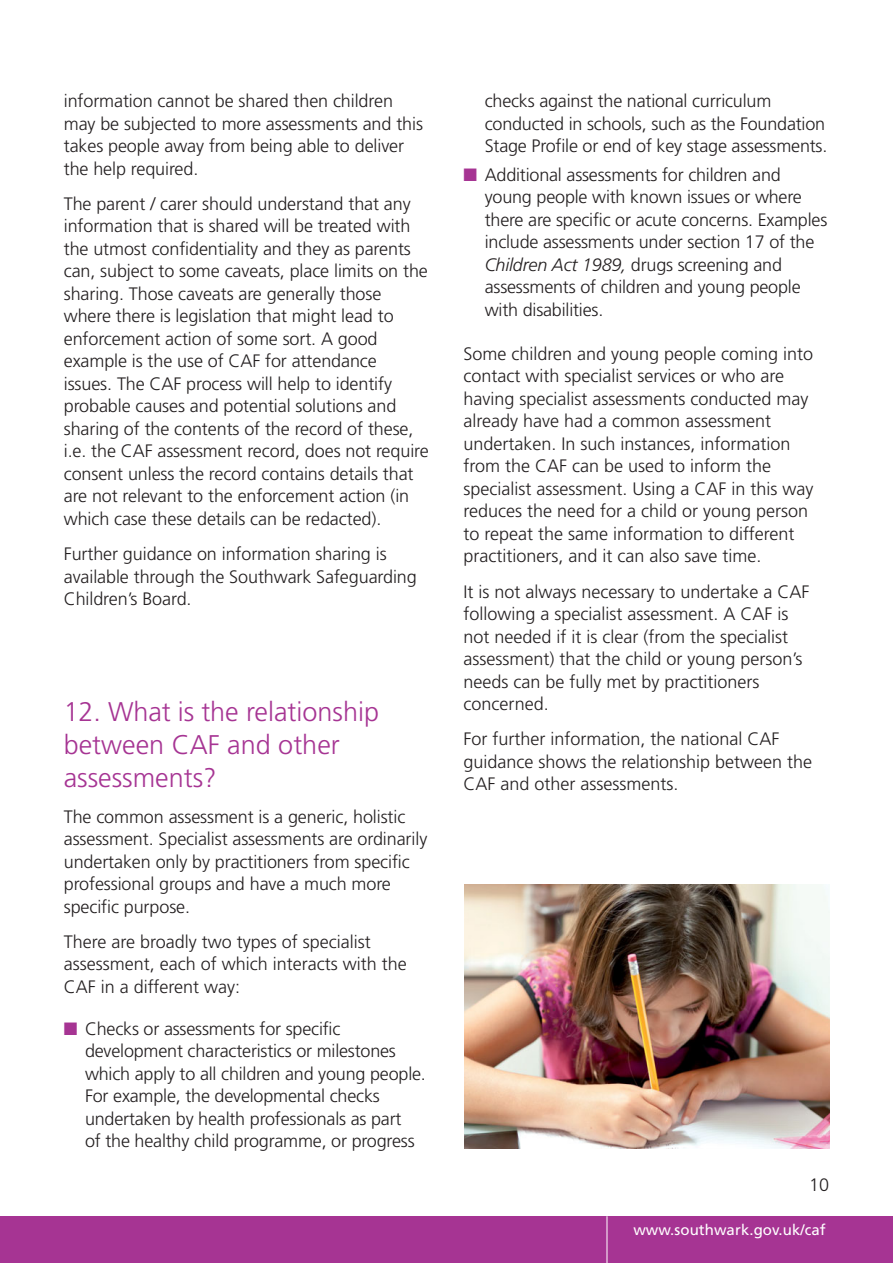
<style>
.page{position:relative;width:893px;height:1263px;background:#fff}
.page>*{position:absolute;margin:0;border:0;box-sizing:border-box;transform-origin:0 0}
.t1{font:300 27px/33px "Frutiger";color:#a63493}
.t2{font:300 18px/22.5px "Frutiger";letter-spacing:-.005em;color:#231f20}
.t3{font:15px "Frutiger";letter-spacing:.005em;color:#fff}
.s1{color:#a63493}
.s2{font-style:italic}
</style>
<div class="page">
<div style="left:0;top:1216px;width:893px;height:47px;background:#a63493"></div>
<hr style="left:607px;top:1216px;width:1px;height:47px;background:#fff">
<img style="left:464px;top:884px;width:365px;height:264px">
<p class="t2" style="left:64px;top:91px;width:361px">information cannot be shared then children may be subjected to more assessments and this takes people away from being able to deliver the help required.</p>
<p class="t2" style="left:64px;top:194px;width:367px">The parent / carer should understand that any information that is shared will be treated with the utmost confidentiality and they as parents can, subject to some caveats, place limits on the sharing. Those caveats are generally those where there is legislation that might lead to enforcement action of some sort. A good example is the use of CAF for attendance issues. The CAF process will help to identify probable causes and potential solutions and sharing of the contents of the record of these, i.e. the CAF assessment record, does not require consent unless the record contains details that are not relevant to the enforcement action (in which case these details can be redacted).</p>
<p class="t2" style="left:64px;top:544px;width:355px">Further guidance on information sharing is available through the Southwark Safeguarding<br>Children’s Board.</p>
<h1 class="t1" style="left:64px;top:698px;width:317px">12. What is the relationship between CAF and other assessments?</h1>
<p class="t2" style="left:64px;top:806px;width:365px">The common assessment is a generic, holistic assessment. Specialist assessments are ordinarily undertaken only by practitioners from specific professional groups and have a much more specific purpose.</p>
<p class="t2" style="left:64px;top:932px;width:344px">There are broadly two types of specialist assessment, each of which interacts with the<br>CAF in a different way:</p>
<p class="t2" style="left:85px;top:1018px;width:342px;text-indent:-21px"><span class="s1">■</span> Checks or assessments for specific development characteristics or milestones which apply to all children and young people.<br>For example, the developmental checks undertaken by health professionals as part<br>of the healthy child programme, or progress</p>
<p class="t2" style="left:485px;top:91px;width:344px">checks against the national curriculum conducted in schools, such as the Foundation<br>Stage Profile or end of key stage assessments.</p>
<p class="t2" style="left:485px;top:165px;width:344px;text-indent:-21px"><span class="s1">■</span> Additional assessments for children and young people with known issues or where there are specific or acute concerns. Examples include assessments under section 17 of the <span class="s2">Children Act 1989,</span> drugs screening and assessments of children and young people with disabilities.</p>
<p class="t2" style="left:463px;top:344px;width:351px">Some children and young people coming into contact with specialist services or who are having specialist assessments conducted may already have had a common assessment undertaken. In such instances, information from the CAF can be used to inform the specialist assessment. Using a CAF in this way reduces the need for a child or young person to repeat the same information to different practitioners, and it can also save time.</p>
<p class="t2" style="left:463px;top:581px;width:347px">It is not always necessary to undertake a CAF following a specialist assessment. A CAF is not needed if it is clear (from the specialist assessment) that the child or young person’s needs can be fully met by practitioners concerned.</p>
<p class="t2" style="left:463px;top:729px;width:350px">For further information, the national CAF guidance shows the relationship between the<br>CAF and other assessments.</p>
<p class="t2" style="left:809px;top:1175px;width:22px">10</p>
<p class="t3" style="left:633px;top:1224px;width:194px">www.southwark.gov.uk/caf</p>
</div>
